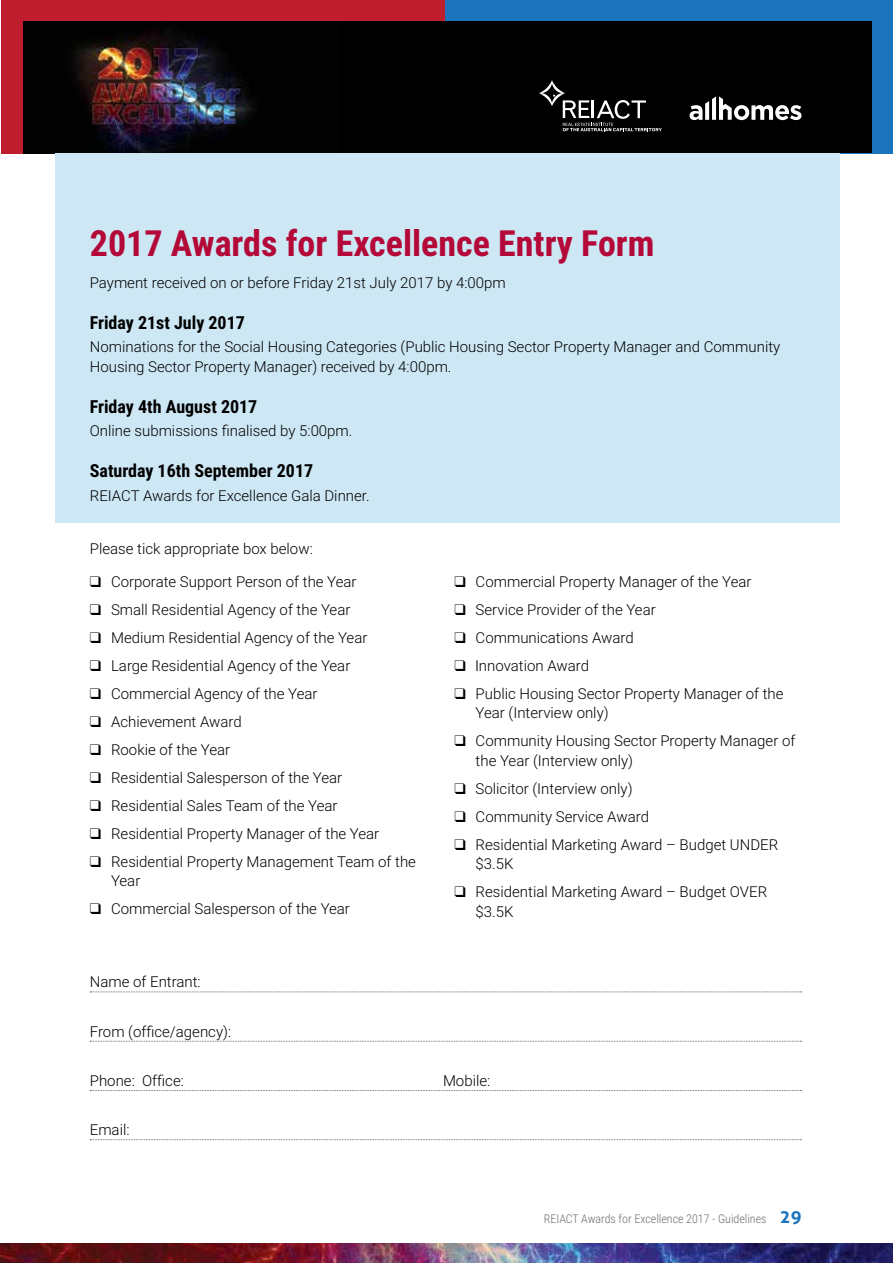
<style>
.page{position:relative;width:893px;height:1263px;background:#fff}
.page>*{position:absolute;margin:0;border:0;box-sizing:border-box;transform-origin:0 0}
.t1{font:700 36px "Roboto Condensed";color:#b30838}
.t2{font:700 18px "Roboto Condensed";color:#000}
.t3{font:300 15px/19.5px "Roboto";color:#000}
.t4{font:300 12px "Roboto Condensed";color:#6d6e71}
.s1{font-family:"Helvetica Neue"}
.s2{font-family:"Aller";font-weight:700;font-size:18px;color:#1c75bc}
</style>
<div class="page">
<div style="left:1px;top:0;width:447px;height:153px;background:#be1e2d"></div>
<div style="left:445px;top:0;width:448px;height:153px;background:#1c75bc"></div>
<div style="left:23px;top:22px;width:849px;height:131px;background:#000"></div>
<img style="left:73px;top:29px;width:181px;height:124px">
<svg style="left:539px;top:80px;width:123px;height:51px"></svg>
<svg style="left:689px;top:96px;width:112px;height:24px"></svg>
<img style="left:0;top:1243px;width:893px;height:20px">
<div style="left:55px;top:153px;width:785px;height:370px;background:#cde7f4"></div>
<svg style="left:90px;top:991px;width:712px;height:1px"></svg>
<svg style="left:90px;top:1041px;width:712px;height:1px"></svg>
<svg style="left:90px;top:1090px;width:712px;height:1px"></svg>
<svg style="left:90px;top:1139px;width:712px;height:1px"></svg>
<h1 class="t1" style="left:90px;top:218px;width:566px">2017 Awards for Excellence Entry Form</h1>
<p class="t3" style="left:90px;top:272px;width:418px">Payment received on or before Friday 21st July 2017 by 4:00pm</p>
<p class="t2" style="left:90px;top:310px;width:157px">Friday 21st July 2017</p>
<p class="t3" style="left:90px;top:337px;width:692px">Nominations for the Social Housing Categories (Public Housing Sector Property Manager and Community<br>Housing Sector Property Manager) received by 4:00pm.</p>
<p class="t2" style="left:90px;top:394px;width:169px">Friday 4th August 2017</p>
<p class="t3" style="left:90px;top:421px;width:264px">Online submissions finalised by 5:00pm.</p>
<p class="t2" style="left:90px;top:458px;width:225px">Saturday 16th September 2017</p>
<p class="t3" style="left:90px;top:485px;width:281px">REIACT Awards for Excellence Gala Dinner.</p>
<p class="t3" style="left:90px;top:539px;width:224px">Please tick appropriate box below:</p>
<p class="t3" style="left:90px;top:571px;width:268px">❑ Corporate Support Person of the Year</p>
<p class="t3" style="left:90px;top:599px;width:262px">❑ Small Residential Agency of the Year</p>
<p class="t3" style="left:90px;top:627px;width:279px">❑ Medium Residential Agency of the Year</p>
<p class="t3" style="left:90px;top:655px;width:262px">❑ Large Residential Agency of the Year</p>
<p class="t3" style="left:90px;top:683px;width:229px">❑ Commercial Agency of the Year</p>
<p class="t3" style="left:90px;top:711px;width:153px">❑ Achievement Award</p>
<p class="t3" style="left:90px;top:739px;width:142px">❑ Rookie of the Year</p>
<p class="t3" style="left:90px;top:767px;width:254px">❑ Residential Salesperson of the Year</p>
<p class="t3" style="left:90px;top:795px;width:249px">❑ Residential Sales Team of the Year</p>
<p class="t3" style="left:90px;top:823px;width:291px">❑ Residential Property Manager of the Year</p>
<p class="t3" style="left:111px;top:851px;width:306px;text-indent:-21px">❑ Residential Property Management Team of the<br>Year</p>
<p class="t3" style="left:90px;top:899px;width:262px">❑ Commercial Salesperson of the Year</p>
<p class="t3" style="left:454px;top:571px;width:299px">❑ Commercial Property Manager of the Year</p>
<p class="t3" style="left:454px;top:599px;width:203px">❑ Service Provider of the Year</p>
<p class="t3" style="left:454px;top:627px;width:181px">❑ Communications Award</p>
<p class="t3" style="left:454px;top:655px;width:136px">❑ <span class="s1">I</span>nnovation Award</p>
<p class="t3" style="left:476px;top:683px;width:309px;text-indent:-21px">❑ Public Housing Sector Property Manager of the<br>Year (Interview only)</p>
<p class="t3" style="left:476px;top:731px;width:321px;text-indent:-21px">❑ Community Housing Sector Property Manager of the Year (Interview only)</p>
<p class="t3" style="left:454px;top:778px;width:180px">❑ Solicitor (Interview only)</p>
<p class="t3" style="left:454px;top:806px;width:196px">❑ Community Service Award</p>
<p class="t3" style="left:476px;top:834px;width:304px;text-indent:-21px">❑ Residential Marketing Award – Budget UNDER $3.5K</p>
<p class="t3" style="left:476px;top:882px;width:293px;text-indent:-21px">❑ Residential Marketing Award – Budget OVER $3.5K</p>
<p class="t3" style="left:90px;top:972px;width:112px">Name of Entrant:</p>
<p class="t3" style="left:90px;top:1021px;width:143px">From (office/agency):</p>
<p class="t3" style="left:90px;top:1070px;width:96px">Phone: Office:</p>
<p class="t3" style="left:443px;top:1070px;width:49px">Mobile:</p>
<p class="t3" style="left:90px;top:1119px;width:41px">Email:</p>
<p class="t4" style="left:544px;top:1210px;width:259px">REIACT Awards for Excellence 2017 - Guidelines <span class="s2">29</span></p>
</div>
